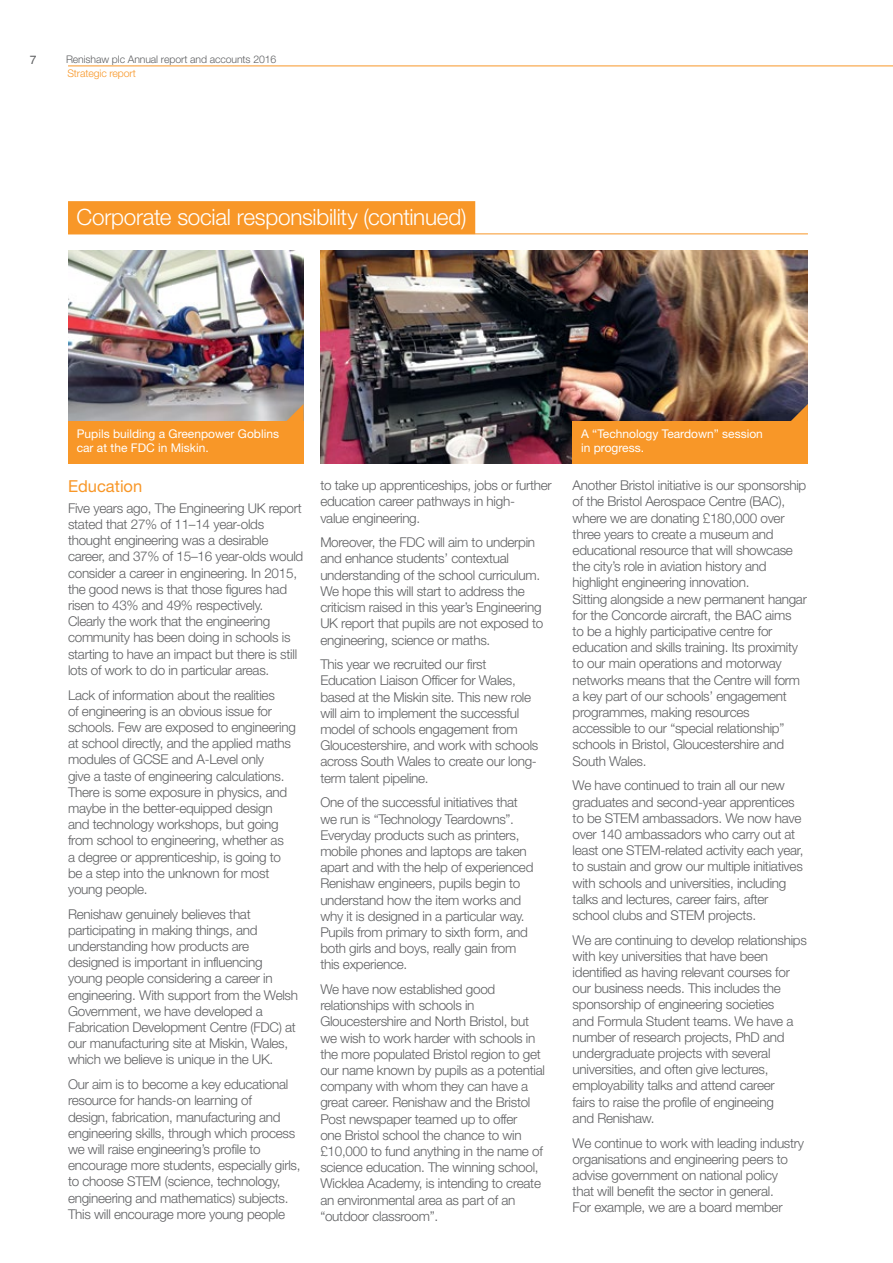
<style>
.page{position:relative;width:893px;height:1263px;background:#fff}
.page>*{position:absolute;margin:0;border:0;box-sizing:border-box;transform-origin:0 0}
.t1{font:300 22.5px "Helvetica Neue LT Std";letter-spacing:-.015em;color:#fff}
.t2{font:16.5px "Helvetica Neue LT Std";color:#f89728}
.t3{font:300 13.5px/16.2px "Helvetica Neue LT Std";letter-spacing:-.02em;color:#5f6062}
.t4{font:12px/14.2px "Helvetica Neue LT Std";color:#fff}
.t5{font:12px "Helvetica";color:#5f6062}
.t6{font:300 10.5px "Helvetica Neue LT Std";letter-spacing:-.01em;color:#5f6062}
.t7{font:300 10.5px "Helvetica Neue LT Std";letter-spacing:-.01em;color:#f89728}
</style>
<div class="page">
<div style="left:68px;top:201px;width:407px;height:33px;background:#f89728"></div>
<img style="left:320px;top:251px;width:488px;height:212px">
<img style="left:68px;top:251px;width:236px;height:170px">
<div style="left:68px;top:421px;width:236px;height:42px;background:#f89728"></div>
<svg style="left:287px;top:404px;width:17px;height:17px"></svg>
<div style="left:573px;top:421px;width:235px;height:42px;background:#f89728"></div>
<svg style="left:791px;top:404px;width:17px;height:17px"></svg>
<hr style="left:68px;top:66px;width:825px;height:1px;background:#f89728">
<hr style="left:68px;top:233px;width:740px;height:1px;background:#f89728">
<p class="t5" style="left:30px;top:52px;width:8px">7</p>
<p class="t6" style="left:66px;top:53px;width:212px">Renishaw plc Annual report and accounts 2016</p>
<p class="t7" style="left:67px;top:66px;width:70px">Strategic report</p>
<h1 class="t1" style="left:77px;top:204px;width:391px">Corporate social responsibility (continued)</h1>
<p class="t4" style="left:77px;top:426px;width:204px">Pupils building a Greenpower Goblins car at the FDC in Miskin.</p>
<p class="t4" style="left:581px;top:426px;width:183px">A “Technology Teardown” session in progress.</p>
<p class="t2" style="left:68px;top:477px;width:76px">Education</p>
<p class="t3" style="left:68px;top:500px;width:237px">Five years ago, The Engineering UK report stated that 27% of 11–14 year-olds thought engineering was a desirable career, and 37% of 15–16 year-olds would consider a career in engineering. In 2015, the good news is that those figures had risen to 43% and 49% respectively.<br>Clearly the work that the engineering community has been doing in schools is starting to have an impact but there is still lots of work to do in particular areas.</p>
<p class="t3" style="left:68px;top:686px;width:229px">Lack of information about the realities<br>of engineering is an obvious issue for schools. Few are exposed to engineering at school directly, and the applied maths modules of GCSE and A-Level only<br>give a taste of engineering calculations.<br>There is some exposure in physics, and maybe in the better-equipped design and technology workshops, but going from school to engineering, whether as<br>a degree or apprenticeship, is going to be a step into the unknown for most young people.</p>
<p class="t3" style="left:68px;top:905px;width:232px">Renishaw genuinely believes that participating in making things, and understanding how products are designed is important in influencing young people considering a career in engineering. With support from the Welsh Government, we have developed a Fabrication Development Centre (FDC) at our manufacturing site at Miskin, Wales, which we believe is unique in the UK.</p>
<p class="t3" style="left:68px;top:1076px;width:234px">Our aim is to become a key educational resource for hands-on learning of<br>design, fabrication, manufacturing and engineering skills, through which process we will raise engineering’s profile to encourage more students, especially girls, to choose STEM (science, technology, engineering and mathematics) subjects.<br>This will encourage more young people</p>
<p class="t3" style="left:320px;top:477px;width:233px">to take up apprenticeships, jobs or further education career pathways in high-<br>value engineering.</p>
<p class="t3" style="left:320px;top:534px;width:225px">Moreover, the FDC will aim to underpin and enhance students’ contextual understanding of the school curriculum.<br>We hope this will start to address the criticism raised in this year’s Engineering UK report that pupils are not exposed to engineering, science or maths.</p>
<p class="t3" style="left:320px;top:656px;width:220px">This year we recruited our first Education Liaison Officer for Wales, based at the Miskin site. This new role will aim to implement the successful model of schools engagement from Gloucestershire, and work with schools across South Wales to create our long&shy;term talent pipeline.</p>
<p class="t3" style="left:320px;top:794px;width:215px">One of the successful initiatives that we run is “Technology Teardowns”.<br>Everyday products such as printers, mobile phones and laptops are taken apart and with the help of experienced Renishaw engineers, pupils begin to understand how the item works and why it is designed in a particular way.<br>Pupils from primary to sixth form, and both girls and boys, really gain from this experience.</p>
<p class="t3" style="left:320px;top:981px;width:226px">We have now established good relationships with schools in Gloucestershire and North Bristol, but we wish to work harder with schools in the more populated Bristol region to get our name known by pupils as a potential company with whom they can have a great career. Renishaw and the Bristol Post newspaper teamed up to offer<br>one Bristol school the chance to win £10,000 to fund anything in the name of science education. The winning school, Wicklea Academy, is intending to create an environmental area as part of an “outdoor classroom”.</p>
<p class="t3" style="left:573px;top:477px;width:236px">Another Bristol initiative is our sponsorship of the Bristol Aerospace Centre (BAC), where we are donating £180,000 over three years to create a museum and educational resource that will showcase the city’s role in aviation history and highlight engineering innovation.<br>Sitting alongside a new permanent hangar for the Concorde aircraft, the BAC aims<br>to be a highly participative centre for education and skills training. Its proximity to our main operations and motorway networks means that the Centre will form a key part of our schools’ engagement programmes, making resources accessible to our “special relationship” schools in Bristol, Gloucestershire and South Wales.</p>
<p class="t3" style="left:573px;top:777px;width:232px">We have continued to train all our new graduates and second-year apprentices to be STEM ambassadors. We now have over 140 ambassadors who carry out at least one STEM-related activity each year, to sustain and grow our multiple initiatives with schools and universities, including talks and lectures, career fairs, after school clubs and STEM projects.</p>
<p class="t3" style="left:573px;top:931px;width:236px">We are continuing to develop relationships with key universities that have been identified as having relevant courses for our business needs. This includes the sponsorship of engineering societies<br>and Formula Student teams. We have a number of research projects, PhD and undergraduate projects with several universities, and often give lectures, employability talks and attend career<br>fairs to raise the profile of engineeing<br>and Renishaw.</p>
<p class="t3" style="left:573px;top:1134px;width:233px">We continue to work with leading industry organisations and engineering peers to advise government on national policy<br>that will benefit the sector in general.<br>For example, we are a board member</p>
</div>
